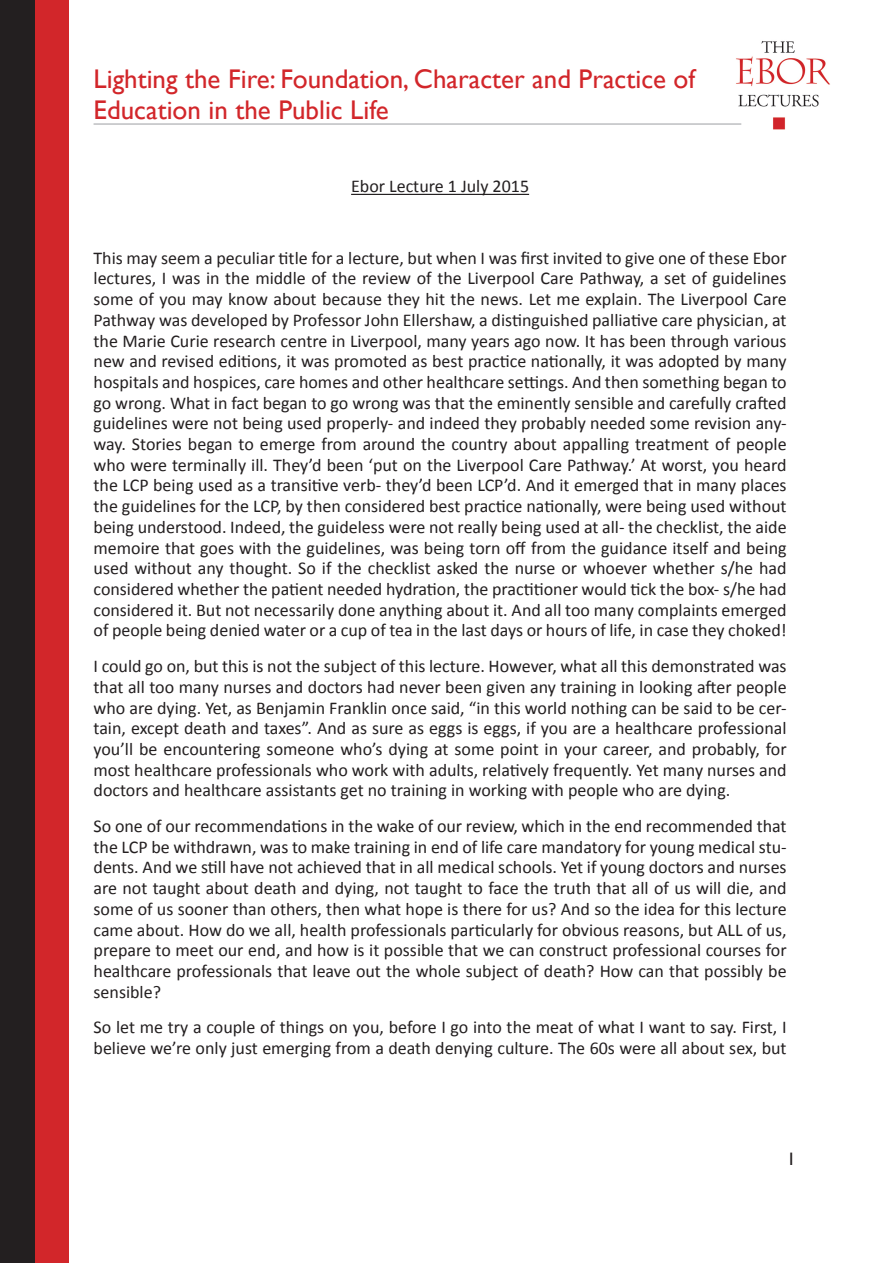
<style>
.page{position:relative;width:893px;height:1263px;background:#fff}
.page>*{position:absolute;margin:0;border:0;box-sizing:border-box;transform-origin:0 0}
.t1{font:27px/31.5px "Gill Sans";color:#d2262a}
.t2{font:18px/20.7px "Calibri";color:#231f20;text-align:justify}
.t3{font:18px "Gill Sans";color:#231f20}
</style>
<div class="page">
<div style="left:0;top:0;width:68px;height:1263px;background:#d2262a"></div>
<div style="left:0;top:0;width:34px;height:1263px;background:#231f20"></div>
<img style="left:736px;top:41px;width:94px;height:89px">
<hr style="left:94px;top:124px;width:647px;height:1px;background:#9d9fa2">
<hr style="left:351px;top:194px;width:178px;height:1px;background:#231f20">
<p class="t1" style="left:94px;top:63px;width:603px">Lighting the Fire: Foundation, Character and Practice of<br>Education in the Public Life</p>
<p class="t2" style="left:351px;top:176px;width:180px">Ebor Lecture 1 July 2015</p>
<p class="t2" style="left:94px;top:247px;width:695px">This may seem a peculiar title for a lecture, but when I was first invited to give one of these Ebor lectures, I was in the middle of the review of the Liverpool Care Pathway, a set of guidelines some of you may know about because they hit the news. Let me explain. The Liverpool Care Pathway was developed by Professor John Ellershaw, a distinguished palliative care physician, at the Marie Curie research centre in Liverpool, many years ago now. It has been through various new and revised editions, it was promoted as best practice nationally, it was adopted by many hospitals and hospices, care homes and other healthcare settings. And then something began to go wrong. What in fact began to go wrong was that the eminently sensible and carefully crafted guidelines were not being used properly- and indeed they probably needed some revision any&shy;way. Stories began to emerge from around the country about appalling treatment of people who were terminally ill. They’d been ‘put on the Liverpool Care Pathway.’ At worst, you heard the LCP being used as a transitive verb- they’d been LCP’d. And it emerged that in many places the guidelines for the LCP, by then considered best practice nationally, were being used without being understood. Indeed, the guideless were not really being used at all- the checklist, the aide memoire that goes with the guidelines, was being torn off from the guidance itself and being used without any thought. So if the checklist asked the nurse or whoever whether s/he had considered whether the patient needed hydration, the practitioner would tick the box- s/he had considered it. But not necessarily done anything about it. And all too many complaints emerged of people being denied water or a cup of tea in the last days or hours of life, in case they choked!</p>
<p class="t2" style="left:94px;top:656px;width:695px">I could go on, but this is not the subject of this lecture. However, what all this demonstrated was that all too many nurses and doctors had never been given any training in looking after people who are dying. Yet, as Benjamin Franklin once said, “in this world nothing can be said to be cer&shy;tain, except death and taxes”. And as sure as eggs is eggs, if you are a healthcare professional you’ll be encountering someone who’s dying at some point in your career, and probably, for most healthcare professionals who work with adults, relatively frequently. Yet many nurses and doctors and healthcare assistants get no training in working with people who are dying.</p>
<p class="t2" style="left:94px;top:816px;width:695px">So one of our recommendations in the wake of our review, which in the end recommended that the LCP be withdrawn, was to make training in end of life care mandatory for young medical stu&shy;dents. And we still have not achieved that in all medical schools. Yet if young doctors and nurses are not taught about death and dying, not taught to face the truth that all of us will die, and some of us sooner than others, then what hope is there for us? And so the idea for this lecture came about. How do we all, health professionals particularly for obvious reasons, but ALL of us, prepare to meet our end, and how is it possible that we can construct professional courses for healthcare professionals that leave out the whole subject of death? How can that possibly be sensible?</p>
<p class="t2" style="left:94px;top:1017px;width:695px">So let me try a couple of things on you, before I go into the meat of what I want to say. First, I believe we’re only just emerging from a death denying culture. The 60s were all about sex, but</p>
<p class="t3" style="left:787px;top:1149px;width:10px">1</p>
</div>
